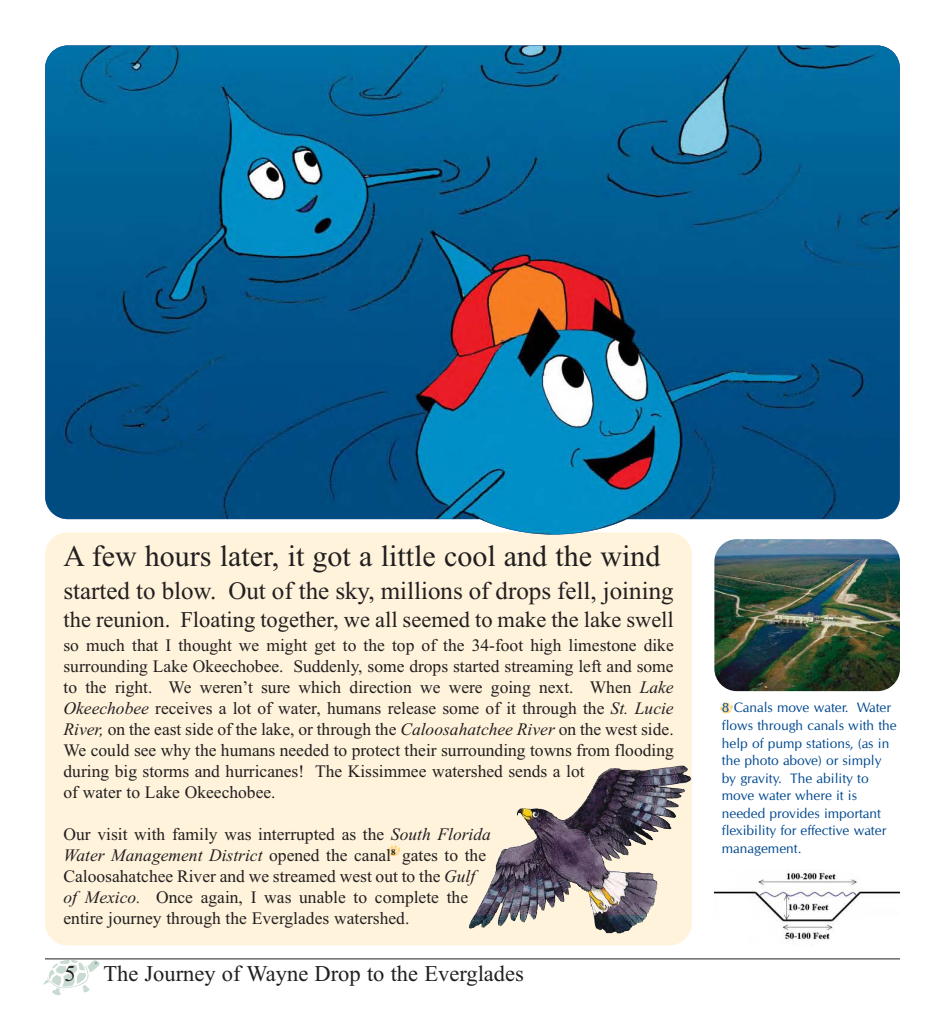
<style>
.page{position:relative;width:945px;height:1018px;background:#fff}
.page>*{position:absolute;margin:0;border:0;box-sizing:border-box;transform-origin:0 0}
.t1{font:30px "Times New Roman E";color:#231f20}
.t2{font:25px "Times New Roman E";color:#231f20}
.t3{font:22.5px "Times New Roman E";color:#231f20}
.t4{font:17.5px/21px "Times New Roman E";color:#231f20}
.t5{font:13.75px/17.5px "Optima E";color:#004990}
.s1{font-style:italic}
</style>
<div class="page">
<div style="left:45px;top:532px;width:647px;height:413px;background:#fff3dc;border-radius:23px"></div>
<svg style="left:387px;top:843px;width:13px;height:13px"></svg>
<img style="left:714px;top:539px;width:186px;height:152px;border-radius:22px">
<img style="left:714px;top:872px;width:186px;height:69px">
<svg style="left:720px;top:700px;width:13px;height:13px"></svg>
<svg style="left:43px;top:959px;width:58px;height:36px"></svg>
<hr style="left:45px;top:958px;width:855px;height:1px;background:#231f20">
<svg style="left:45px;top:45px;width:855px;height:489px;background:#136393"></svg>
<img style="left:560px;top:765px;width:131px;height:169px">
<h1 class="t1" style="left:64px;top:539px;width:598px">A few hours later, it got a little cool and the wind</h1>
<h2 class="t2" style="left:64px;top:576px;width:612px">started to blow. Out of the sky, millions of drops fell, joining</h2>
<p class="t3" style="left:64px;top:606px;width:612px">the reunion. Floating together, we all seemed to make the lake swell</p>
<p class="t4" style="left:64px;top:634px;width:612px">so much that I thought we might get to the top of the 34-foot high limestone dike surrounding Lake Okeechobee. Suddenly, some drops started streaming left and some to the right. We weren’t sure which direction we were going next. When <span class="s1">Lake Okeechobee</span> receives a lot of water, humans release some of it through the <span class="s1">St. Lucie River,</span> on the east side of the lake, or through the <span class="s1">Caloosahatchee River</span> on the west side.<br>We could see why the humans needed to protect their surrounding towns from flooding during big storms and hurricanes! The Kissimmee watershed sends a lot<br>of water to Lake Okeechobee.</p>
<p class="t4" style="left:64px;top:823px;width:429px">Our visit with family was interrupted as the <span class="s1">South Florida Water Management District</span> opened the canal<sup>8</sup> gates to the Caloosahatchee River and we streamed west out to the <span class="s1">Gulf of Mexico.</span> Once again, I was unable to complete the entire journey through the Everglades watershed.</p>
<p class="t3" style="left:65px;top:960px;width:461px">5 The Journey of Wayne Drop to the Everglades</p>
<p class="t5" style="left:722px;top:699px;width:176px">8 Canals move water. Water flows through canals with the help of pump stations, (as in the photo above) or simply by gravity. The ability to move water where it is needed provides important flexibility for effective water management.</p>
</div>
